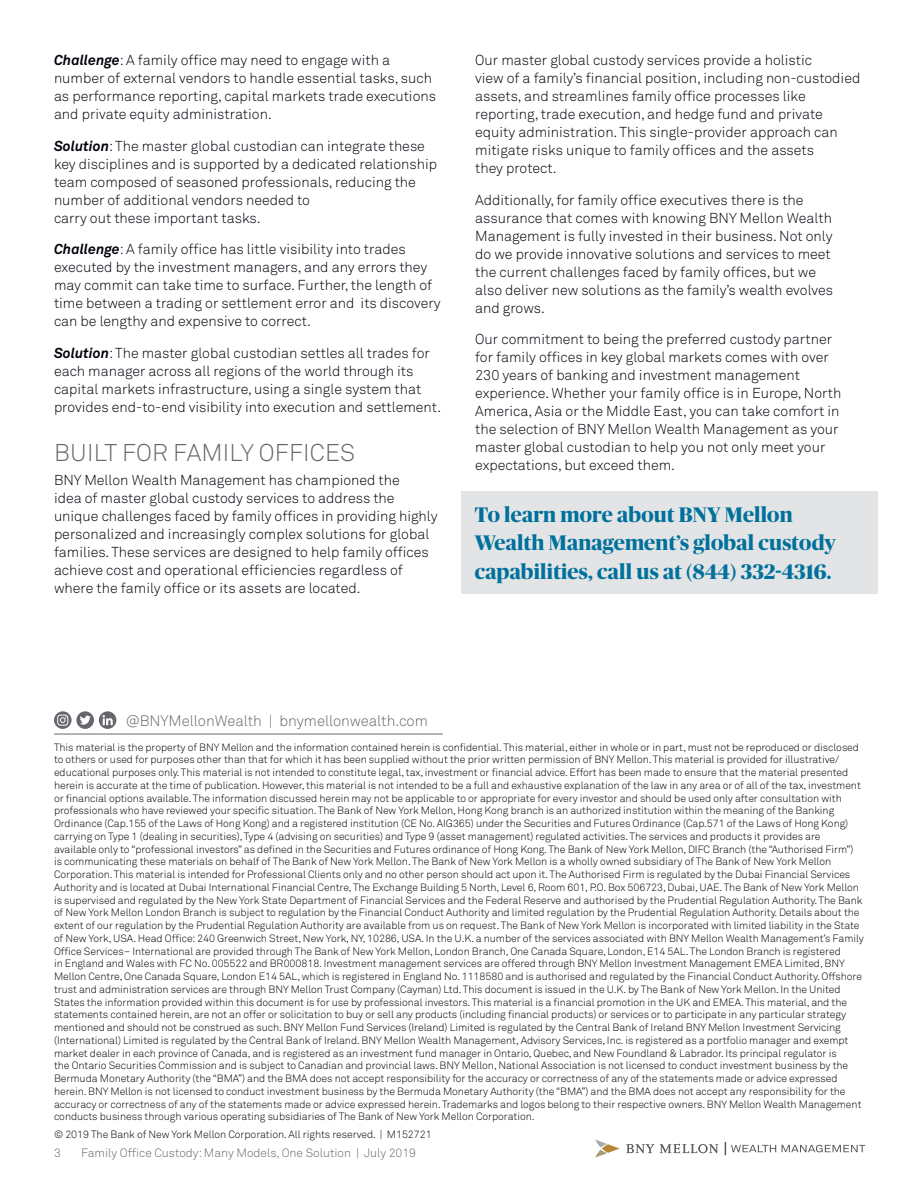
<style>
.page{position:relative;width:918px;height:1188px;background:#fff}
.page>*{position:absolute;margin:0;border:0;box-sizing:border-box;transform-origin:0 0}
.t1{font:300 24px "Akkurat Pro";letter-spacing:.01em;color:#65676c}
.t2{font:700 21px/28.5px "Publico Banner";letter-spacing:.01em;color:#00719c}
.t3{font:300 15px "Akkurat Pro";letter-spacing:-.005em;color:#65676c}
.t4{font:300 14.25px/18px "Akkurat Pro";color:#01020b}
.t5{font:300 12px "Akkurat Pro";color:#65676c}
.t6{font:300 10.5px/12.8px "Akkurat Pro";letter-spacing:-.005em;color:#01020b}
.s1{font-weight:700;font-style:italic}
</style>
<div class="page">
<svg style="left:595px;top:1140px;width:25px;height:18px"></svg>
<svg style="left:626px;top:1144px;width:92px;height:9px"></svg>
<svg style="left:782px;top:1145px;width:83px;height:7px"></svg>
<svg style="left:725px;top:1142px;width:51px;height:13px"></svg>
<hr style="left:54px;top:734px;width:389px;height:1px;background:#65676c">
<svg style="left:54px;top:711px;width:62px;height:18px"></svg>
<div style="left:461px;top:491px;width:417px;height:103px;background:#e3e4e5"></div>
<h3 class="t4" style="left:54px;top:51px;width:384px"><span class="s1">Challenge</span>: A family office may need to engage with a number of external vendors to handle essential tasks, such as performance reporting, capital markets trade executions and private equity administration.</h3>
<p class="t4" style="left:54px;top:137px;width:385px"><span class="s1">Solution</span>: The master global custodian can integrate these key disciplines and is supported by a dedicated relationship team composed of seasoned professionals, reducing the number of additional vendors needed to<br>carry out these important tasks.</p>
<p class="t4" style="left:54px;top:240px;width:388px"><span class="s1">Challenge</span>: A family office has little visibility into trades executed by the investment managers, and any errors they may commit can take time to surface. Further, the length of time between a trading or settlement error and its discovery can be lengthy and expensive to correct.</p>
<p class="t4" style="left:54px;top:344px;width:389px"><span class="s1">Solution</span>: The master global custodian settles all trades for each manager across all regions of the world through its capital markets infrastructure, using a single system that provides end-to-end visibility into execution and settlement.</p>
<h1 class="t1" style="left:54px;top:438px;width:302px">BUILT FOR FAMILY OFFICES</h1>
<p class="t4" style="left:54px;top:471px;width:385px">BNY Mellon Wealth Management has championed the<br>idea of master global custody services to address the unique challenges faced by family offices in providing highly personalized and increasingly complex solutions for global families. These services are designed to help family offices achieve cost and operational efficiencies regardless of where the family office or its assets are located.</p>
<p class="t4" style="left:475px;top:51px;width:387px">Our master global custody services provide a holistic<br>view of a family’s financial position, including non-custodied assets, and streamlines family office processes like reporting, trade execution, and hedge fund and private equity administration. This single-provider approach can mitigate risks unique to family offices and the assets<br>they protect.</p>
<p class="t4" style="left:475px;top:191px;width:360px">Additionally, for family office executives there is the assurance that comes with knowing BNY Mellon Wealth Management is fully invested in their business. Not only do we provide innovative solutions and services to meet the current challenges faced by family offices, but we also deliver new solutions as the family’s wealth evolves and grows.</p>
<p class="t4" style="left:475px;top:330px;width:368px">Our commitment to being the preferred custody partner for family offices in key global markets comes with over 230 years of banking and investment management experience. Whether your family office is in Europe, North America, Asia or the Middle East, you can take comfort in the selection of BNY Mellon Wealth Management as your master global custodian to help you not only meet your expectations, but exceed them.</p>
<h2 class="t2" style="left:475px;top:499px;width:363px">To learn more about BNY Mellon<br>Wealth Management’s global custody capabilities, call us at (844) 332-4316.</h2>
<h3 class="t3" style="left:126px;top:712px;width:304px">@BNYMellonWealth | bnymellonwealth.com</h3>
<p class="t6" style="left:54px;top:741px;width:812px">This material is the property of BNY Mellon and the information contained herein is confidential. This material, either in whole or in part, must not be reproduced or disclosed to others or used for purposes other than that for which it has been supplied without the prior written permission of BNY Mellon. This material is provided for illustrative/ educational purposes only. This material is not intended to constitute legal, tax, investment or financial advice. Effort has been made to ensure that the material presented herein is accurate at the time of publication. However, this material is not intended to be a full and exhaustive explanation of the law in any area or of all of the tax, investment or financial options available. The information discussed herein may not be applicable to or appropriate for every investor and should be used only after consultation with professionals who have reviewed your specific situation. The Bank of New York Mellon, Hong Kong branch is an authorized institution within the meaning of the Banking Ordinance (Cap.155 of the Laws of Hong Kong) and a registered institution (CE No. AIG365) under the Securities and Futures Ordinance (Cap.571 of the Laws of Hong Kong) carrying on Type 1 (dealing in securities), Type 4 (advising on securities) and Type 9 (asset management) regulated activities. The services and products it provides are available only to “professional investors” as defined in the Securities and Futures ordinance of Hong Kong. The Bank of New York Mellon, DIFC Branch (the “Authorised Firm”) is communicating these materials on behalf of The Bank of New York Mellon. The Bank of New York Mellon is a wholly owned subsidiary of The Bank of New York Mellon Corporation. This material is intended for Professional Clients only and no other person should act upon it. The Authorised Firm is regulated by the Dubai Financial Services Authority and is located at Dubai International Financial Centre, The Exchange Building 5 North, Level 6, Room 601, P.O. Box 506723, Dubai, UAE. The Bank of New York Mellon is supervised and regulated by the New York State Department of Financial Services and the Federal Reserve and authorised by the Prudential Regulation Authority. The Bank of New York Mellon London Branch is subject to regulation by the Financial Conduct Authority and limited regulation by the Prudential Regulation Authority. Details about the extent of our regulation by the Prudential Regulation Authority are available from us on request. The Bank of New York Mellon is incorporated with limited liability in the State of New York, USA. Head Office: 240 Greenwich Street, New York, NY, 10286, USA. In the U.K. a number of the services associated with BNY Mellon Wealth Management’s Family Office Services– International are provided through The Bank of New York Mellon, London Branch, One Canada Square, London, E14 5AL. The London Branch is registered<br>in England and Wales with FC No. 005522 and BR000818. Investment management services are offered through BNY Mellon Investment Management EMEA Limited, BNY Mellon Centre, One Canada Square, London E14 5AL, which is registered in England No. 1118580 and is authorised and regulated by the Financial Conduct Authority. Offshore trust and administration services are through BNY Mellon Trust Company (Cayman) Ltd. This document is issued in the U.K. by The Bank of New York Mellon. In the United States the information provided within this document is for use by professional investors. This material is a financial promotion in the UK and EMEA. This material, and the statements contained herein, are not an offer or solicitation to buy or sell any products (including financial products) or services or to participate in any particular strategy mentioned and should not be construed as such. BNY Mellon Fund Services (Ireland) Limited is regulated by the Central Bank of Ireland BNY Mellon Investment Servicing (International) Limited is regulated by the Central Bank of Ireland. BNY Mellon Wealth Management, Advisory Services, Inc. is registered as a portfolio manager and exempt market dealer in each province of Canada, and is registered as an investment fund manager in Ontario, Quebec, and New Foundland &amp; Labrador. Its principal regulator is<br>the Ontario Securities Commission and is subject to Canadian and provincial laws. BNY Mellon, National Association is not licensed to conduct investment business by the Bermuda Monetary Authority (the “BMA”) and the BMA does not accept responsibility for the accuracy or correctness of any of the statements made or advice expressed herein. BNY Mellon is not licensed to conduct investment business by the Bermuda Monetary Authority (the “BMA”) and the BMA does not accept any responsibility for the accuracy or correctness of any of the statements made or advice expressed herein. Trademarks and logos belong to their respective owners. BNY Mellon Wealth Management conducts business through various operating subsidiaries of The Bank of New York Mellon Corporation.</p>
<p class="t6" style="left:54px;top:1128px;width:379px">© 2019 The Bank of New York Mellon Corporation. All rights reserved. | M152721</p>
<p class="t5" style="left:54px;top:1145px;width:8px">3</p>
<p class="t5" style="left:81px;top:1145px;width:337px">Family Office Custody: Many Models, One Solution | July 2019</p>
</div>
